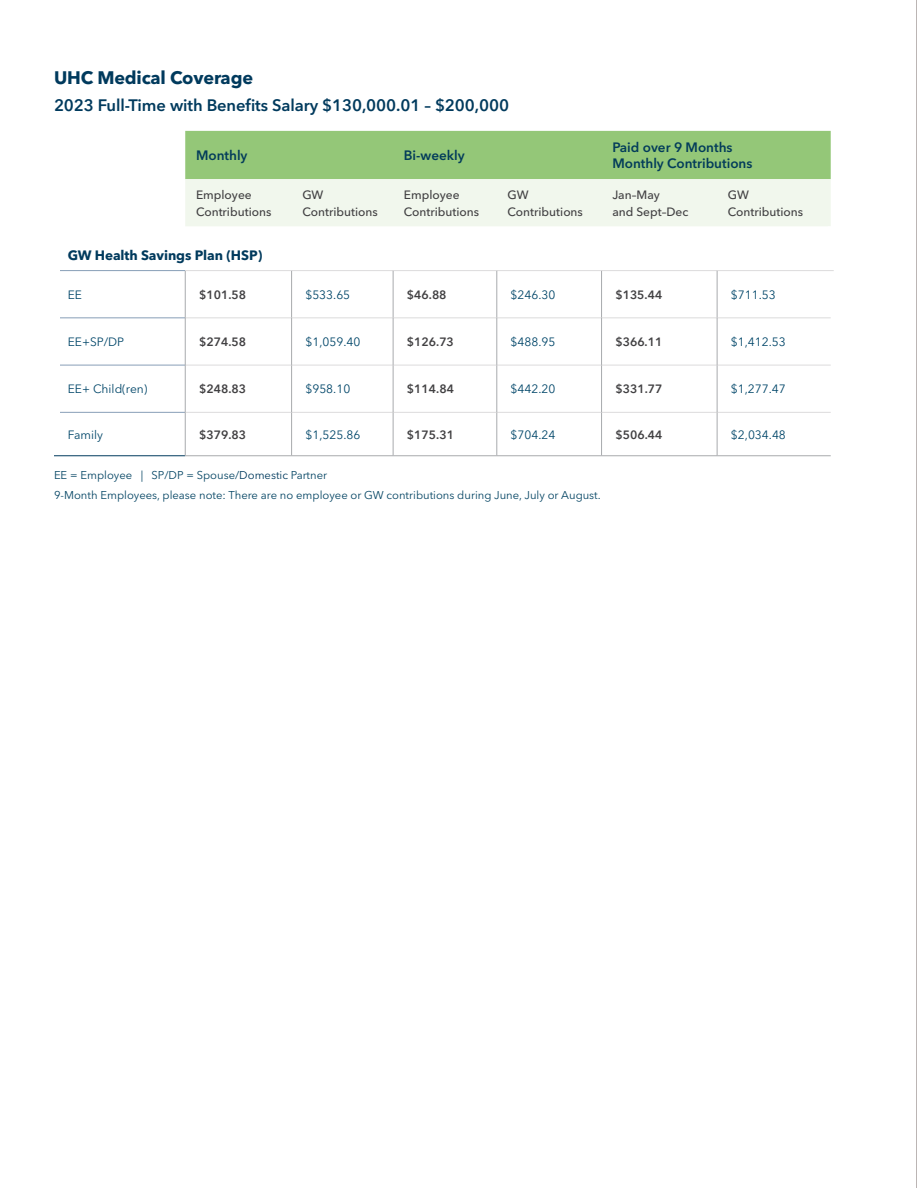
<style>
.page{position:relative;width:918px;height:1188px;background:#fff}
.page>*{position:absolute;margin:0;border:0;box-sizing:border-box;transform-origin:0 0}
.t1{font:700 18px "Avenir Next LT Pro";letter-spacing:-.01em;color:#003a5d}
.t2{font:600 16.5px "Avenir Next LT Pro";letter-spacing:-.005em;color:#003a5d}
.t3{font:600 13.5px/16.5px "Avenir Next LT Pro";color:#033c5a}
.t4{font:700 13.5px "Avenir Next LT Pro";letter-spacing:-.005em;color:#003a5d}
.t5{font:12px "Avenir Next LT Pro";color:#004669}
.t6{font:500 12px/16.5px "Avenir Next LT Pro";color:#414042}
.t7{font:600 12px "Avenir Next LT Pro";color:#414042}
.t8{font:11.25px/19.8px "Avenir Next LT Pro";color:#054564}
.s1{color:#003a5d}
</style>
<div class="page">
<hr style="left:916px;top:0;width:1px;height:1188px;background:#bbb5b4">
<svg style="left:185px;top:131px;width:646px;height:95px"></svg>
<hr style="left:60px;top:270px;width:125px;height:1px;background:#889fb7">
<hr style="left:60px;top:317px;width:125px;height:1px;background:#889fb7">
<hr style="left:60px;top:365px;width:125px;height:1px;background:#889fb7">
<hr style="left:60px;top:412px;width:125px;height:1px;background:#889fb7">
<hr style="left:54px;top:456px;width:131px;height:1px;background:#003a5d">
<hr style="left:185px;top:270px;width:107px;height:1px;background:#dcdbdc">
<hr style="left:292px;top:270px;width:101px;height:1px;background:#dcdbdc">
<hr style="left:393px;top:270px;width:104px;height:1px;background:#dcdbdc">
<hr style="left:497px;top:270px;width:105px;height:1px;background:#dcdbdc">
<hr style="left:602px;top:270px;width:115px;height:1px;background:#dcdbdc">
<hr style="left:717px;top:270px;width:117px;height:1px;background:#dcdbdc">
<hr style="left:185px;top:318px;width:107px;height:1px;background:#dcdbdc">
<hr style="left:292px;top:318px;width:101px;height:1px;background:#dcdbdc">
<hr style="left:393px;top:318px;width:104px;height:1px;background:#dcdbdc">
<hr style="left:497px;top:318px;width:105px;height:1px;background:#dcdbdc">
<hr style="left:602px;top:318px;width:115px;height:1px;background:#dcdbdc">
<hr style="left:717px;top:318px;width:114px;height:1px;background:#dcdbdc">
<hr style="left:185px;top:365px;width:107px;height:1px;background:#dcdbdc">
<hr style="left:292px;top:365px;width:101px;height:1px;background:#dcdbdc">
<hr style="left:393px;top:365px;width:104px;height:1px;background:#dcdbdc">
<hr style="left:497px;top:365px;width:105px;height:1px;background:#dcdbdc">
<hr style="left:602px;top:365px;width:115px;height:1px;background:#dcdbdc">
<hr style="left:717px;top:365px;width:114px;height:1px;background:#dcdbdc">
<hr style="left:185px;top:412px;width:107px;height:1px;background:#dcdbdc">
<hr style="left:292px;top:412px;width:101px;height:1px;background:#dcdbdc">
<hr style="left:393px;top:412px;width:104px;height:1px;background:#dcdbdc">
<hr style="left:497px;top:412px;width:105px;height:1px;background:#dcdbdc">
<hr style="left:602px;top:412px;width:115px;height:1px;background:#dcdbdc">
<hr style="left:717px;top:412px;width:114px;height:1px;background:#dcdbdc">
<hr style="left:185px;top:271px;width:1px;height:47px;background:#a8aaad">
<hr style="left:291px;top:271px;width:1px;height:47px;background:#a8aaad">
<hr style="left:393px;top:271px;width:1px;height:47px;background:#a8aaad">
<hr style="left:497px;top:271px;width:1px;height:47px;background:#a8aaad">
<hr style="left:601px;top:271px;width:1px;height:47px;background:#a8aaad">
<hr style="left:717px;top:271px;width:1px;height:47px;background:#a8aaad">
<hr style="left:185px;top:318px;width:1px;height:47px;background:#a8aaad">
<hr style="left:291px;top:318px;width:1px;height:47px;background:#a8aaad">
<hr style="left:393px;top:318px;width:1px;height:47px;background:#a8aaad">
<hr style="left:497px;top:318px;width:1px;height:47px;background:#a8aaad">
<hr style="left:601px;top:318px;width:1px;height:47px;background:#a8aaad">
<hr style="left:717px;top:318px;width:1px;height:47px;background:#a8aaad">
<hr style="left:185px;top:365px;width:1px;height:47px;background:#a8aaad">
<hr style="left:291px;top:365px;width:1px;height:47px;background:#a8aaad">
<hr style="left:393px;top:365px;width:1px;height:47px;background:#a8aaad">
<hr style="left:497px;top:365px;width:1px;height:47px;background:#a8aaad">
<hr style="left:601px;top:365px;width:1px;height:47px;background:#a8aaad">
<hr style="left:717px;top:365px;width:1px;height:47px;background:#a8aaad">
<hr style="left:185px;top:412px;width:1px;height:44px;background:#a8aaad">
<hr style="left:291px;top:413px;width:1px;height:43px;background:#a8aaad">
<hr style="left:393px;top:413px;width:1px;height:43px;background:#a8aaad">
<hr style="left:497px;top:413px;width:1px;height:43px;background:#a8aaad">
<hr style="left:601px;top:413px;width:1px;height:43px;background:#a8aaad">
<hr style="left:717px;top:413px;width:1px;height:43px;background:#a8aaad">
<hr style="left:185px;top:456px;width:107px;height:1px;background:#a8aaad">
<hr style="left:292px;top:456px;width:101px;height:1px;background:#a8aaad">
<hr style="left:393px;top:456px;width:104px;height:1px;background:#a8aaad">
<hr style="left:497px;top:456px;width:105px;height:1px;background:#a8aaad">
<hr style="left:602px;top:456px;width:115px;height:1px;background:#a8aaad">
<hr style="left:717px;top:456px;width:114px;height:1px;background:#a8aaad">
<h1 class="t1" style="left:54px;top:66px;width:201px">UHC Medical Coverage</h1>
<h2 class="t2" style="left:54px;top:96px;width:457px">2023 Full-Time with Benefits Salary $130,000.01 – $200,000</h2>
<p class="t3" style="left:196px;top:147px;width:53px">Monthly</p>
<p class="t3" style="left:404px;top:147px;width:62px">Bi-weekly</p>
<p class="t3" style="left:612px;top:139px;width:142px">Paid over 9 Months<br>Monthly Contributions</p>
<p class="t6" style="left:196px;top:187px;width:77px">Employee<br>Contributions</p>
<p class="t6" style="left:302px;top:187px;width:77px">GW<br>Contributions</p>
<p class="t6" style="left:404px;top:187px;width:77px">Employee<br>Contributions</p>
<p class="t6" style="left:508px;top:187px;width:77px">GW<br>Contributions</p>
<p class="t6" style="left:612px;top:187px;width:78px">Jan–May<br>and Sept–Dec</p>
<p class="t6" style="left:728px;top:187px;width:77px">GW<br>Contributions</p>
<p class="t4" style="left:68px;top:247px;width:196px">GW Health Savings Plan (HSP)</p>
<p class="t5" style="left:68px;top:287px;width:16px">EE</p>
<p class="t7" style="left:199px;top:287px;width:49px">$101.58</p>
<p class="t5" style="left:305px;top:287px;width:46px">$533.65</p>
<p class="t7" style="left:407px;top:287px;width:41px">$46.88</p>
<p class="t5" style="left:511px;top:287px;width:46px">$246.30</p>
<p class="t7" style="left:615px;top:287px;width:49px">$135.44</p>
<p class="t5" style="left:731px;top:287px;width:46px">$711.53</p>
<p class="t5" style="left:68px;top:335px;width:58px">EE+SP/DP</p>
<p class="t7" style="left:199px;top:335px;width:49px">$274.58</p>
<p class="t5" style="left:305px;top:335px;width:56px">$1,059.40</p>
<p class="t7" style="left:407px;top:335px;width:49px">$126.73</p>
<p class="t5" style="left:511px;top:335px;width:46px">$488.95</p>
<p class="t7" style="left:615px;top:335px;width:49px">$366.11</p>
<p class="t5" style="left:731px;top:335px;width:56px">$1,412.53</p>
<p class="t5" style="left:68px;top:382px;width:81px">EE+ Child(ren)</p>
<p class="t7" style="left:199px;top:382px;width:49px">$248.83</p>
<p class="t5" style="left:305px;top:382px;width:46px">$958.10</p>
<p class="t7" style="left:407px;top:382px;width:49px">$114.84</p>
<p class="t5" style="left:511px;top:382px;width:46px">$442.20</p>
<p class="t7" style="left:615px;top:382px;width:49px">$331.77</p>
<p class="t5" style="left:731px;top:382px;width:56px">$1,277.47</p>
<p class="t5" style="left:68px;top:427px;width:37px">Family</p>
<p class="t7" style="left:199px;top:427px;width:49px">$379.83</p>
<p class="t5" style="left:305px;top:427px;width:56px">$1,525.86</p>
<p class="t7" style="left:407px;top:427px;width:49px">$175.31</p>
<p class="t5" style="left:511px;top:427px;width:46px">$704.24</p>
<p class="t7" style="left:615px;top:427px;width:49px">$506.44</p>
<p class="t5" style="left:731px;top:427px;width:56px">$2,034.48</p>
<p class="t8" style="left:54px;top:465px;width:548px">EE = Employee | SP/DP = Spouse/<span class="s1">Domestic</span> Partner<br>9-Month Employees, please note: There are no employee or GW contributions during June, July or August.</p>
</div>
